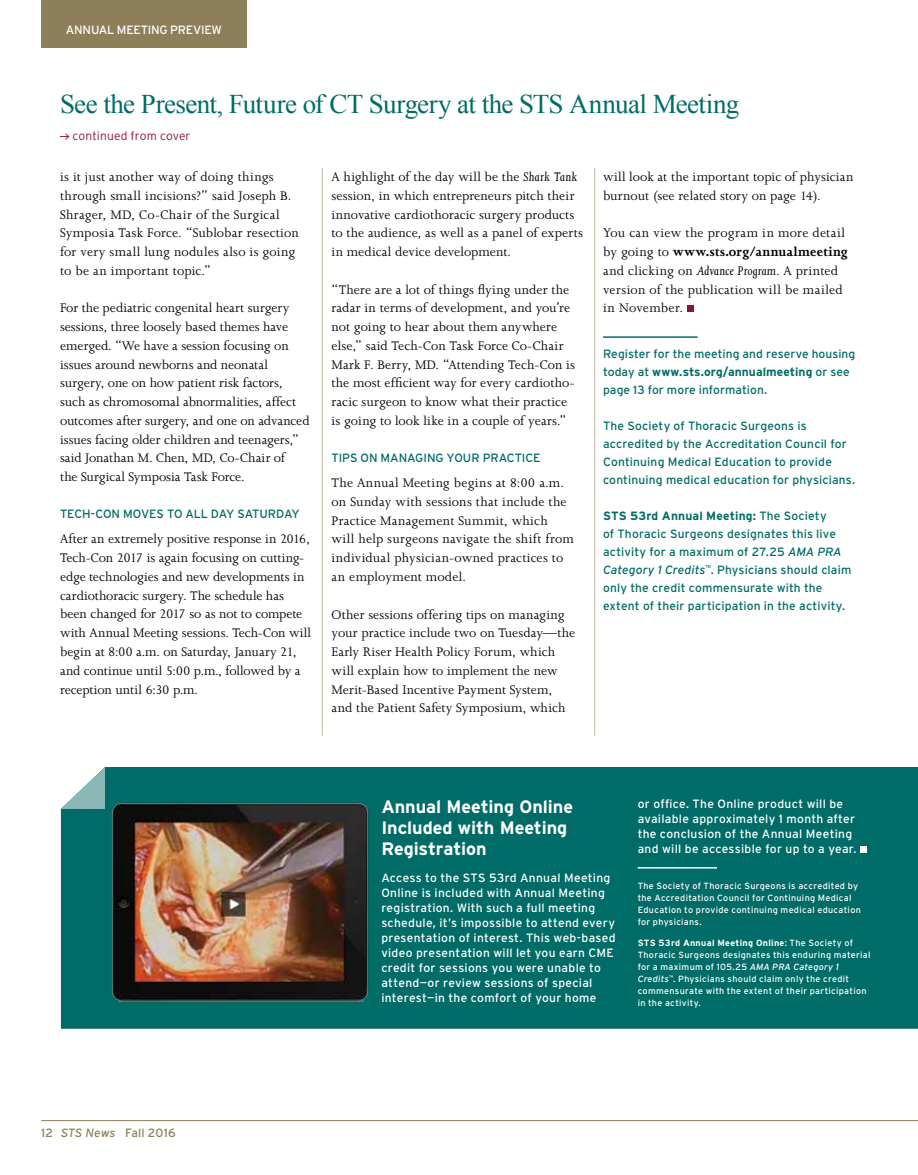
<style>
.page{position:relative;width:918px;height:1175px;background:#fff}
.page>*{position:absolute;margin:0;border:0;box-sizing:border-box;transform-origin:0 0}
.t1{font:27px "Times New Roman";letter-spacing:-.025em;color:#006c67}
.t2{font:700 18px/21px "Interstate";letter-spacing:-.005em;color:#fff}
.t3{font:14.25px/18.8px "Joanna MT Std";letter-spacing:.005em;color:#000}
.t4{font:12px/18px "Interstate";letter-spacing:.01em;color:#006c67}
.t5{font:12px/15px "Interstate";letter-spacing:.02em;color:#fff}
.t6{font:12px "Interstate";letter-spacing:-.015em;color:#006c67}
.t7{font:12px "Interstate";letter-spacing:-.015em;color:#fff}
.t8{font:300 12px "Interstate";letter-spacing:.01em;color:#8e1437}
.t9{font:12px "Interstate";letter-spacing:.01em;color:#8e7f5b}
.t10{font:9px/12px "Interstate";letter-spacing:.035em;color:#fff}
.s1{font-style:italic}
.s2{font-weight:700}
</style>
<div class="page">
<hr style="left:41px;top:1120px;width:877px;height:1px;background:#8e7f5b">
<div style="left:41px;top:0;width:206px;height:47px;background:#8e7f5b"></div>
<hr style="left:603px;top:336px;width:95px;height:2px;background:#006c67">
<div style="left:687px;top:305px;width:7px;height:7px;background:#8e1437"></div>
<svg style="left:60px;top:133px;width:10px;height:7px"></svg>
<hr style="left:322px;top:168px;width:1px;height:567px;background:#c0b59f">
<hr style="left:594px;top:168px;width:1px;height:567px;background:#c0b59f">
<div style="left:61px;top:767px;width:857px;height:261px;background:#006c67"></div>
<svg style="left:61px;top:767px;width:44px;height:42px"></svg>
<hr style="left:638px;top:867px;width:79px;height:1px;background:#fff">
<div style="left:860px;top:846px;width:7px;height:6px;background:#fff"></div>
<img style="left:108px;top:794px;width:269px;height:226px">
<p class="t7" style="left:66px;top:22px;width:158px">ANNUAL MEETING PREVIEW</p>
<p class="t5" style="left:68px;top:22px;width:77px">CODING TIPS</p>
<h1 class="t1" style="left:60px;top:86px;width:681px">See the Present, Future of CT Surgery at the STS Annual Meeting</h1>
<p class="t8" style="left:73px;top:128px;width:119px">continued from cover</p>
<p class="t3" style="left:60px;top:167px;width:240px">is it just another way of doing things through small incisions?” said Joseph B.<br>Shrager, MD, Co-Chair of the Surgical Symposia Task Force. “Sublobar resection for very small lung nodules also is going to be an important topic.”</p>
<p class="t3" style="left:60px;top:299px;width:251px">For the pediatric congenital heart surgery sessions, three loosely based themes have emerged. “We have a session focusing on issues around newborns and neonatal surgery, one on how patient risk factors, such as chromosomal abnormalities, affect outcomes after surgery, and one on advanced issues facing older children and teenagers,” said Jonathan M. Chen, MD, Co-Chair of<br>the Surgical Symposia Task Force.</p>
<p class="t6" style="left:60px;top:506px;width:241px">TECH-CON MOVES TO ALL DAY SATURDAY</p>
<p class="t3" style="left:60px;top:530px;width:253px">After an extremely positive response in 2016, Tech-Con 2017 is again focusing on cutting&shy;edge technologies and new developments in cardiothoracic surgery. The schedule has been changed for 2017 so as not to compete with Annual Meeting sessions. Tech-Con will begin at 8:00 a.m. on Saturday, January 21, and continue until 5:00 p.m., followed by a reception until 6:30 p.m.</p>
<p class="t3" style="left:332px;top:167px;width:253px">A highlight of the day will be the <span class="s1">Shark Tank </span>session, in which entrepreneurs pitch their innovative cardiothoracic surgery products to the audience, as well as a panel of experts in medical device development.</p>
<p class="t3" style="left:332px;top:280px;width:245px">“There are a lot of things flying under the radar in terms of development, and you’re not going to hear about them anywhere else,” said Tech-Con Task Force Co-Chair Mark F. Berry, MD. “Attending Tech-Con is the most efficient way for every cardiotho&shy;racic surgeon to know what their practice is going to look like in a couple of years.”</p>
<p class="t4" style="left:332px;top:448px;width:211px">TIPS ON MANAGING YOUR PRACTICE</p>
<p class="t3" style="left:332px;top:473px;width:244px">The Annual Meeting begins at 8:00 a.m. on Sunday with sessions that include the Practice Management Summit, which will help surgeons navigate the shift from individual physician-owned practices to an employment model.</p>
<p class="t3" style="left:332px;top:605px;width:245px">Other sessions offering tips on managing your practice include two on Tuesday—the Early Riser Health Policy Forum, which will explain how to implement the new Merit-Based Incentive Payment System, and the Patient Safety Symposium, which</p>
<p class="t3" style="left:603px;top:167px;width:252px">will look at the important topic of physician burnout (see related story on page 14).</p>
<p class="t3" style="left:603px;top:224px;width:246px">You can view the program in more detail by going to <span class="s2">www.sts.org/annualmeeting </span>and clicking on <span class="s1">Advance Program</span>. A printed version of the publication will be mailed in November.</p>
<p class="t4" style="left:603px;top:345px;width:254px">Register for the meeting and reserve housing today at <span class="s2">www.sts.org/annualmeeting</span> or see page 13 for more information.</p>
<p class="t4" style="left:603px;top:417px;width:254px">The Society of Thoracic Surgeons is accredited by the Accreditation Council for Continuing Medical Education to provide continuing medical education for physicians.</p>
<p class="t4" style="left:603px;top:507px;width:250px"><span class="s2">STS 53rd Annual Meeting:</span> The Society<br>of Thoracic Surgeons designates this live activity for a maximum of 27.25 <span class="s1">AMA PRA Category 1 Credits</span><sup>™</sup>. Physicians should claim only the credit commensurate with the extent of their participation in the activity.</p>
<p class="t2" style="left:381px;top:795px;width:193px">Annual Meeting Online<br>Included with Meeting<br>Registration</p>
<p class="t5" style="left:381px;top:870px;width:236px">Access to the STS 53rd Annual Meeting Online is included with Annual Meeting registration. With such a full meeting schedule, it’s impossible to attend every presentation of interest. This web-based video presentation will let you earn CME credit for sessions you were unable to attend—or review sessions of special interest—in the comfort of your home</p>
<p class="t5" style="left:638px;top:796px;width:220px">or office. The Online product will be available approximately 1 month after the conclusion of the Annual Meeting and will be accessible for up to a year.</p>
<p class="t10" style="left:638px;top:879px;width:225px">The Society of Thoracic Surgeons is accredited by the Accreditation Council for Continuing Medical Education to provide continuing medical education for physicians.</p>
<p class="t10" style="left:638px;top:936px;width:234px"><span class="s2">STS 53rd Annual Meeting Online</span>: The Society of Thoracic Surgeons designates this enduring material for a maximum of 105.25 <span class="s1">AMA PRA Category 1<br>Credits</span><sup>™</sup>. Physicians should claim only the credit commensurate with the extent of their participation in the activity.</p>
<p class="t9" style="left:41px;top:1125px;width:136px">12 <span class="s1">STS News</span> Fall 2016</p>
</div>
